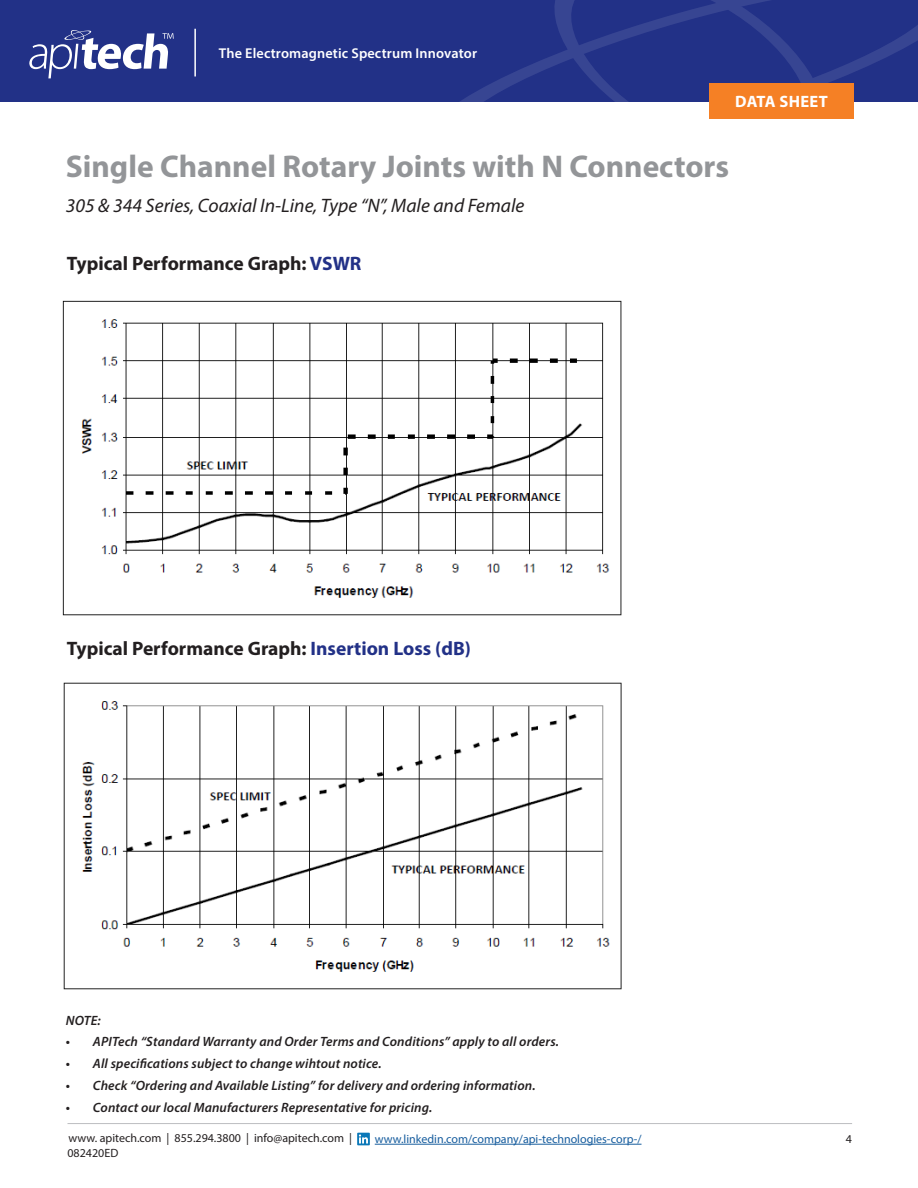
<style>
.page{position:relative;width:918px;height:1188px;background:#fff}
.page>*{position:absolute;margin:0;border:0;box-sizing:border-box;transform-origin:0 0}
.t1{font:700 31.5px "Myriad Pro";color:#939598}
.t2{font:700 19.5px "Myriad Pro";color:#231f20}
.t3{font:italic 19.5px "Myriad Pro";color:#231f20}
.t4{font:700 16.5px "Myriad Pro";letter-spacing:.02em;color:#fff}
.t5{font:600 14.25px "Myriad Pro";letter-spacing:.01em;color:#fff}
.t6{font:italic 600 13.5px "Myriad Pro";letter-spacing:.01em;color:#231f20}
.t7{font:12px "Myriad Pro";color:#231f20}
.t8{font:12px "Myriad Pro";color:#175d9e}
.s1{color:#223187}
</style>
<div class="page">
<div style="left:0;top:0;width:918px;height:102px;background:#223187"></div>
<svg style="left:460px;top:25px;width:458px;height:77px"></svg>
<svg style="left:539px;top:0;width:301px;height:119px"></svg>
<hr style="left:194px;top:29px;width:2px;height:47px;background:#fff">
<div style="left:710px;top:83px;width:144px;height:36px;background:#f58025"></div>
<svg style="left:29px;top:30px;width:145px;height:48px"></svg>
<hr style="left:68px;top:1123px;width:784px;height:1px;background:#bcbdc0">
<svg style="left:357px;top:1133px;width:13px;height:12px"></svg>
<svg style="left:359px;top:1134px;width:9px;height:9px"></svg>
<hr style="left:375px;top:1144px;width:267px;height:1px;background:#175d9e">
<img style="left:63px;top:301px;width:559px;height:315px">
<img style="left:63px;top:682px;width:559px;height:308px">
<p class="t5" style="left:219px;top:44px;width:260px">The Electromagnetic Spectrum Innovator</p>
<p class="t4" style="left:735px;top:91px;width:94px">DATA SHEET</p>
<h1 class="t1" style="left:66px;top:146px;width:665px">Single Channel Rotary Joints with N Connectors</h1>
<h2 class="t3" style="left:66px;top:193px;width:460px">305 &amp; 344 Series, Coaxial In-Line, Type “N”, Male and Female</h2>
<h2 class="t2" style="left:67px;top:250px;width:296px">Typical Performance Graph: <span class="s1">VSWR</span></h2>
<h2 class="t2" style="left:67px;top:636px;width:406px">Typical Performance Graph: <span class="s1">Insertion Loss (dB)</span></h2>
<p class="t6" style="left:66px;top:1011px;width:36px">NOTE:</p>
<p class="t6" style="left:66px;top:1033px;width:495px">• APITech “Standard Warranty and Order Terms and Conditions” apply to all orders.</p>
<p class="t6" style="left:66px;top:1055px;width:317px">• All specifications subject to change wihtout notice.</p>
<p class="t6" style="left:66px;top:1077px;width:471px">• Check “Ordering and Available Listing” for delivery and ordering information.</p>
<p class="t6" style="left:66px;top:1098px;width:368px">• Contact our local Manufacturers Representative for pricing.</p>
<p class="t7" style="left:68px;top:1131px;width:285px">www. apitech.com | 855.294.3800 | info@apitech.com |</p>
<p class="t7" style="left:846px;top:1132px;width:8px">4</p>
<p class="t7" style="left:68px;top:1146px;width:52px">082420ED</p>
<p class="t8" style="left:375px;top:1132px;width:268px">www.linkedin.com/company/api-technologies-corp-/</p>
</div>
